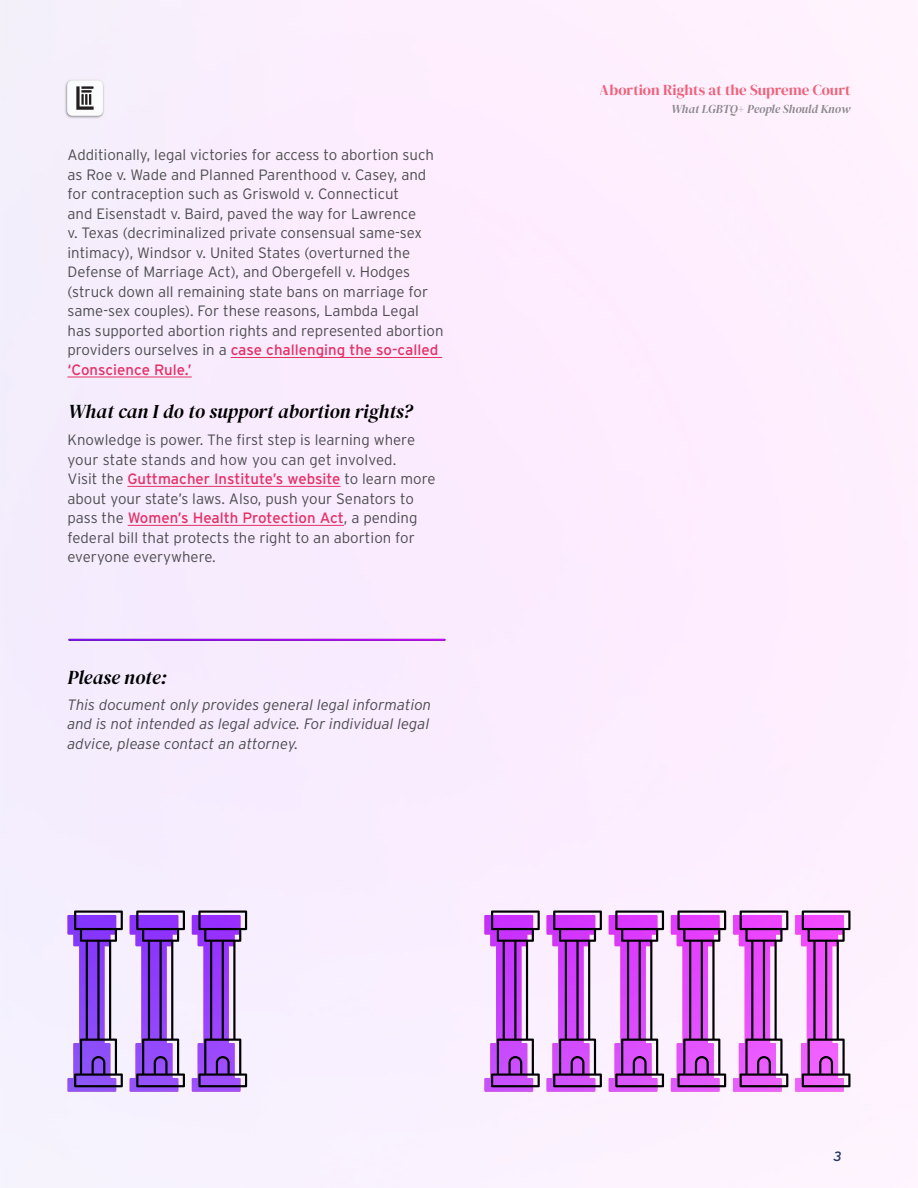
<style>
.page{position:relative;width:918px;height:1188px;background:#fff}
.page>*{position:absolute;margin:0;border:0;box-sizing:border-box;transform-origin:0 0}
.t1{font:italic 19.5px "DM Serif Display";color:#000}
.t2{font:300 15px/19.5px "Interstate";color:#4d4d4f}
.t3{font:italic 300 15px/19.5px "Interstate";color:#4d4d4f}
.t4{font:15px "DM Serif Display";color:#ec3d58}
.t5{font:italic 13.5px "Interstate";color:#233566}
.t6{font:italic 12px "DM Serif Display";letter-spacing:-.005em;color:#6d6e71}
.s1{font-weight:400;color:#e53065}
</style>
<div class="page">
<hr style="left:231px;top:357px;width:211px;height:1px;background:#e53065">
<hr style="left:68px;top:377px;width:124px;height:1px;background:#e53065">
<hr style="left:127px;top:486px;width:214px;height:1px;background:#e53065">
<hr style="left:128px;top:525px;width:216px;height:1px;background:#e53065">
<img style="left:59px;top:72px;width:53px;height:53px">
<img style="left:68px;top:639px;width:378px;height:2px">
<svg style="left:192px;top:910px;width:55px;height:182px"></svg>
<svg style="left:130px;top:910px;width:55px;height:182px"></svg>
<svg style="left:67px;top:910px;width:56px;height:182px"></svg>
<svg style="left:609px;top:910px;width:55px;height:182px"></svg>
<svg style="left:547px;top:910px;width:55px;height:182px"></svg>
<svg style="left:484px;top:910px;width:56px;height:182px"></svg>
<svg style="left:795px;top:910px;width:56px;height:182px"></svg>
<svg style="left:733px;top:910px;width:55px;height:182px"></svg>
<svg style="left:671px;top:910px;width:55px;height:182px"></svg>
<p class="t2" style="left:68px;top:145px;width:378px">Additionally, legal victories for access to abortion such as Roe v. Wade and Planned Parenthood v. Casey, and for contraception such as Griswold v. Connecticut<br>and Eisenstadt v. Baird, paved the way for Lawrence<br>v. Texas (decriminalized private consensual same-sex intimacy), Windsor v. United States (overturned the Defense of Marriage Act), and Obergefell v. Hodges (struck down all remaining state bans on marriage for same-sex couples). For these reasons, Lambda Legal has supported abortion rights and represented abortion providers ourselves in a <span class="s1">case challenging the so-called ‘Conscience Rule.’</span></p>
<h1 class="t1" style="left:68px;top:400px;width:346px">What can I do to support abortion rights?</h1>
<p class="t2" style="left:68px;top:430px;width:370px">Knowledge is power. The first step is learning where your state stands and how you can get involved.<br>Visit the <span class="s1">Guttmacher Institute’s website</span> to learn more about your state’s laws. Also, push your Senators to pass the <span class="s1">Women’s Health Protection Act</span>, a pending federal bill that protects the right to an abortion for everyone everywhere.</p>
<h1 class="t1" style="left:67px;top:666px;width:101px">Please note:</h1>
<p class="t3" style="left:68px;top:695px;width:365px">This document only provides general legal information and is not intended as legal advice. For individual legal advice, please contact an attorney.</p>
<p class="t4" style="left:600px;top:81px;width:252px">Abortion Rights at the Supreme Court</p>
<p class="t6" style="left:671px;top:102px;width:181px">What LGBTQ+ People Should Know</p>
<p class="t5" style="left:834px;top:1149px;width:10px">3</p>
</div>
